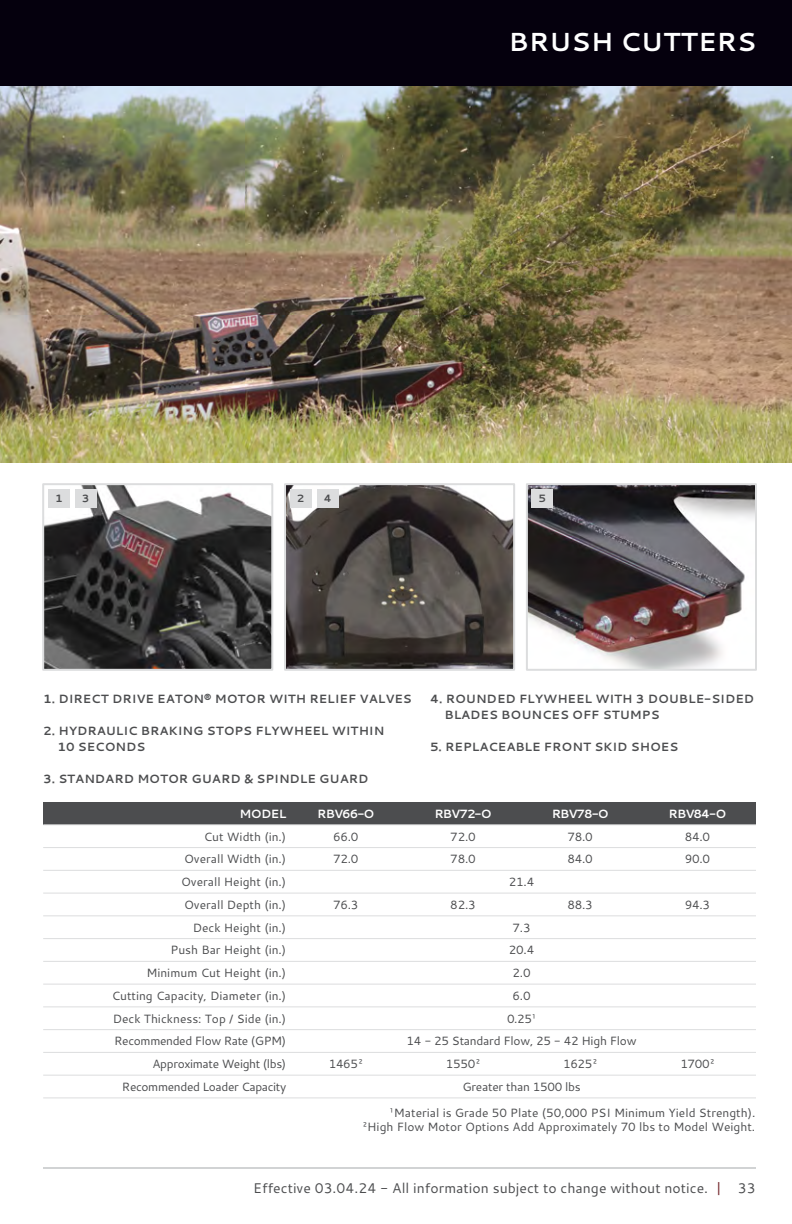
<style>
.page{position:relative;width:792px;height:1224px;background:#fff}
.page>*{position:absolute;margin:0;border:0;box-sizing:border-box;transform-origin:0 0}
.t1{font:700 26px "Cantarell";color:#fff}
.t2{font:14px "Cantarell";color:#4c4d4f}
.t3{font:12px/13.6px "Cantarell";color:#4c4d4f;text-align:right}
.t4{font:700 12px/16px "Cantarell";color:#4c4d4f}
.t5{font:12px "Cantarell";letter-spacing:-.03em;color:#4c4d4f}
.t6{font:12px "Cantarell";letter-spacing:-.02em;color:#4c4d4f}
.t7{font:700 12px "Cantarell";letter-spacing:-.08em;color:#fff}
.t8{font:700 10.6px "Cantarell";color:#4c4d4f}
.s1{color:#74262c}
</style>
<div class="page">
<img style="left:0;top:86px;width:792px;height:376px">
<div style="left:0;top:0;width:792px;height:86px;background:#05000d"></div>
<hr style="left:43px;top:1167px;width:713px;height:2px;background:#d1d3d4">
<div style="left:43px;top:802px;width:713px;height:23px;background:#4c4d4f"></div>
<hr style="left:43px;top:824px;width:713px;height:1px;background:#dcddde">
<hr style="left:43px;top:847px;width:713px;height:1px;background:#dcddde">
<hr style="left:43px;top:870px;width:713px;height:1px;background:#dcddde">
<hr style="left:43px;top:893px;width:713px;height:1px;background:#dcddde">
<hr style="left:43px;top:915px;width:713px;height:1px;background:#dcddde">
<hr style="left:43px;top:938px;width:713px;height:1px;background:#dcddde">
<hr style="left:43px;top:961px;width:713px;height:1px;background:#dcddde">
<hr style="left:43px;top:984px;width:713px;height:1px;background:#dcddde">
<hr style="left:43px;top:1006px;width:713px;height:1px;background:#dcddde">
<hr style="left:43px;top:1029px;width:713px;height:1px;background:#dcddde">
<hr style="left:43px;top:1052px;width:713px;height:1px;background:#dcddde">
<hr style="left:43px;top:1075px;width:713px;height:1px;background:#dcddde">
<hr style="left:43px;top:1097px;width:713px;height:1px;background:#dcddde">
<img style="left:45px;top:486px;width:225px;height:182px">
<div style="left:42px;top:483px;width:231px;height:188px;border:2px solid #dcddde"></div>
<img style="left:287px;top:486px;width:225px;height:182px">
<div style="left:284px;top:483px;width:231px;height:188px;border:2px solid #dcddde"></div>
<img style="left:529px;top:486px;width:225px;height:182px">
<div style="left:526px;top:483px;width:231px;height:188px;border:2px solid #dcddde"></div>
<div style="left:290px;top:489px;width:22px;height:18px;background:#dcddde"></div>
<div style="left:317px;top:489px;width:22px;height:18px;background:#dcddde"></div>
<div style="left:532px;top:489px;width:21px;height:18px;background:#dcddde"></div>
<div style="left:48px;top:489px;width:22px;height:18px;background:#dcddde"></div>
<div style="left:75px;top:489px;width:21px;height:18px;background:#dcddde"></div>
<h1 class="t1" style="left:509px;top:31px;width:249px">BRUSH CUTTERS</h1>
<p class="t8" style="left:55px;top:494px;width:9px">1</p>
<p class="t8" style="left:82px;top:494px;width:9px">3</p>
<p class="t8" style="left:297px;top:494px;width:9px">2</p>
<p class="t8" style="left:324px;top:494px;width:10px">4</p>
<p class="t8" style="left:539px;top:494px;width:9px">5</p>
<p class="t4" style="left:43px;top:692px;width:370px">1. DIRECT DRIVE EATON® MOTOR WITH RELIEF VALVES</p>
<p class="t4" style="left:58px;top:724px;width:328px;text-indent:-14px">2. HYDRAULIC BRAKING STOPS FLYWHEEL WITHIN<br>10 SECONDS</p>
<p class="t4" style="left:43px;top:772px;width:327px">3. STANDARD MOTOR GUARD &amp; SPINDLE GUARD</p>
<p class="t4" style="left:444px;top:692px;width:311px;text-indent:-14px">4. ROUNDED FLYWHEEL WITH 3 DOUBLE-SIDED<br>BLADES BOUNCES OFF STUMPS</p>
<p class="t4" style="left:430px;top:740px;width:250px">5. REPLACEABLE FRONT SKID SHOES</p>
<p class="t7" style="left:240px;top:809px;width:48px">MODEL</p>
<p class="t7" style="left:317px;top:809px;width:59px">RBV66-O</p>
<p class="t7" style="left:435px;top:809px;width:59px">RBV72-O</p>
<p class="t7" style="left:552px;top:809px;width:59px">RBV78-O</p>
<p class="t7" style="left:669px;top:809px;width:59px">RBV84-O</p>
<p class="t3" style="left:204px;top:831px;width:84px">Cut Width (in.)</p>
<p class="t3" style="left:333px;top:831px;width:27px">66.0</p>
<p class="t3" style="left:450px;top:831px;width:27px">72.0</p>
<p class="t3" style="left:568px;top:831px;width:27px">78.0</p>
<p class="t3" style="left:685px;top:831px;width:27px">84.0</p>
<p class="t3" style="left:184px;top:854px;width:104px">Overall Width (in.)</p>
<p class="t3" style="left:333px;top:854px;width:27px">72.0</p>
<p class="t3" style="left:450px;top:854px;width:27px">78.0</p>
<p class="t3" style="left:568px;top:854px;width:27px">84.0</p>
<p class="t3" style="left:685px;top:854px;width:27px">90.0</p>
<p class="t3" style="left:181px;top:876px;width:107px">Overall Height (in.)</p>
<p class="t3" style="left:509px;top:876px;width:27px">21.4</p>
<p class="t3" style="left:184px;top:899px;width:104px">Overall Depth (in.)</p>
<p class="t3" style="left:333px;top:899px;width:27px">76.3</p>
<p class="t3" style="left:450px;top:899px;width:27px">82.3</p>
<p class="t3" style="left:568px;top:899px;width:27px">88.3</p>
<p class="t3" style="left:685px;top:899px;width:27px">94.3</p>
<p class="t3" style="left:193px;top:922px;width:95px">Deck Height (in.)</p>
<p class="t3" style="left:513px;top:922px;width:20px">7.3</p>
<p class="t3" style="left:171px;top:945px;width:117px">Push Bar Height (in.)</p>
<p class="t3" style="left:509px;top:945px;width:27px">20.4</p>
<p class="t3" style="left:146px;top:967px;width:141px">Minimum Cut Height (in.)</p>
<p class="t3" style="left:513px;top:967px;width:20px">2.0</p>
<p class="t3" style="left:112px;top:990px;width:176px">Cutting Capacity, Diameter (in.)</p>
<p class="t3" style="left:513px;top:990px;width:20px">6.0</p>
<p class="t3" style="left:113px;top:1013px;width:175px">Deck Thickness: Top / Side (in.)</p>
<p class="t3" style="left:507px;top:1013px;width:30px">0.25¹</p>
<p class="t5" style="left:114px;top:1037px;width:174px">Recommended Flow Rate (GPM)</p>
<p class="t6" style="left:407px;top:1037px;width:231px">14 - 25 Standard Flow, 25 - 42 High Flow</p>
<p class="t5" style="left:153px;top:1059px;width:135px">Approximate Weight (lbs)</p>
<p class="t3" style="left:329px;top:1059px;width:36px">1465²</p>
<p class="t3" style="left:446px;top:1059px;width:36px">1550²</p>
<p class="t3" style="left:563px;top:1059px;width:36px">1625²</p>
<p class="t3" style="left:680px;top:1059px;width:36px">1700²</p>
<p class="t5" style="left:122px;top:1082px;width:166px">Recommended Loader Capacity</p>
<p class="t6" style="left:462px;top:1082px;width:120px">Greater than 1500 lbs</p>
<p class="t3" style="left:363px;top:1107px;width:394px">¹Material is Grade 50 Plate (50,000 PSI Minimum Yield Strength).<br>²High Flow Motor Options Add Approximately 70 lbs to Model Weight.</p>
<p class="t2" style="left:253px;top:1182px;width:504px">Effective 03.04.24 - All information subject to change without notice. <span class="s1">|</span> 33</p>
</div>
